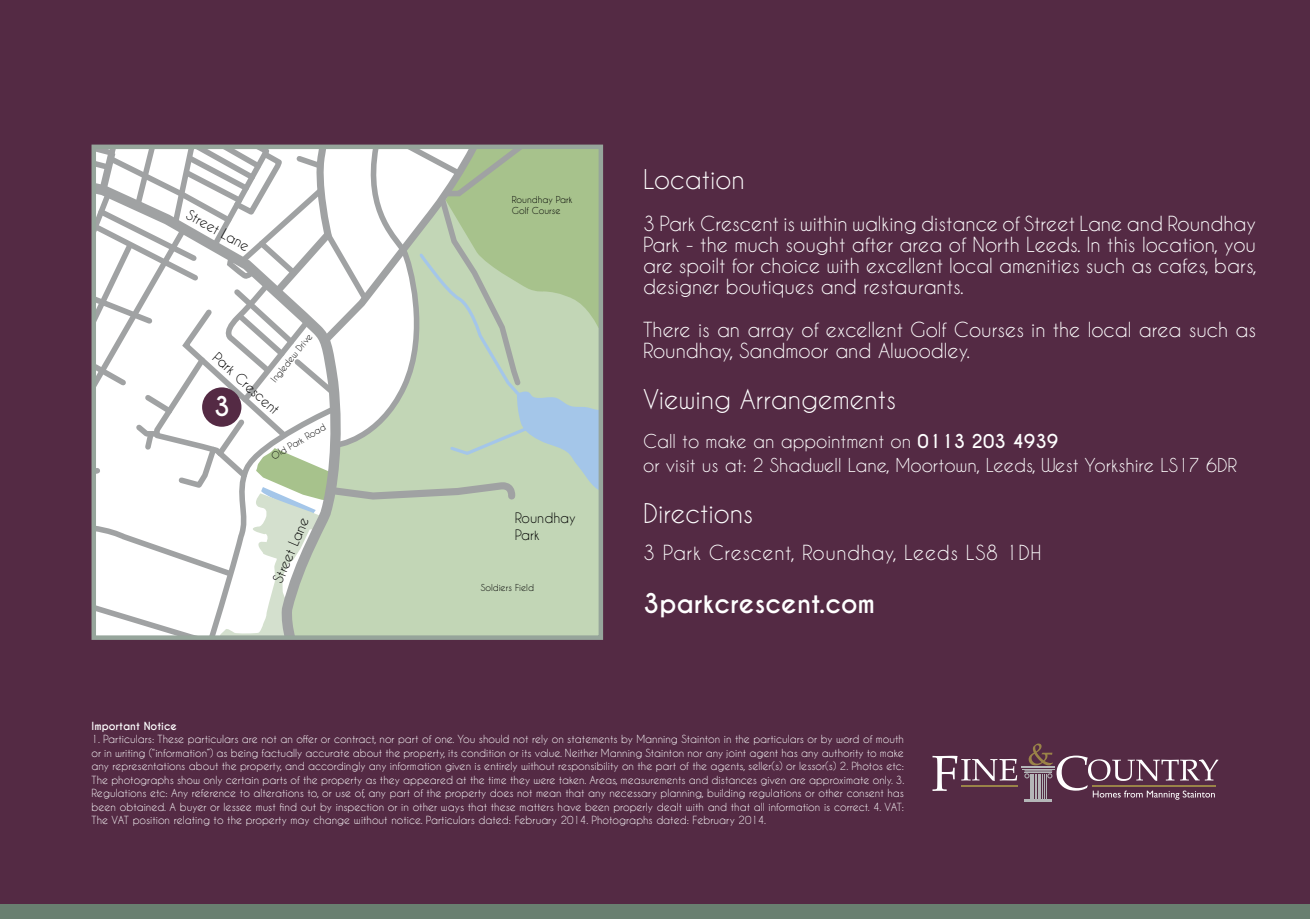
<style>
.page{position:relative;width:1310px;height:919px;background:#fff}
.page>*{position:absolute;margin:0;border:0;box-sizing:border-box;transform-origin:0 0}
.t1{font:25.5px "Caviar Dreams";color:#fff}
.t2{font:700 25.5px "Caviar Dreams";color:#fff}
.t3{font:19.5px/21px "Caviar Dreams";color:#fff;text-align:justify}
.t4{font:19.5px "Caviar Dreams";letter-spacing:.03em;color:#fff}
.t5{font:18px/23.4px "Caviar Dreams";color:#fff}
.t6{font:13.5px/16.2px "Caviar Dreams";color:#000}
.t7{font:10.5px/13.5px "Caviar Dreams";color:#fff;text-align:justify}
.t8{font:700 10.5px "Caviar Dreams";color:#fff}
.t9{font:9px/10.8px "Caviar Dreams";color:#000}
.s1{font-weight:700}
</style>
<div class="page">
<div style="left:0;top:0;width:1310px;height:918px;background:#542a44"></div>
<svg style="left:96px;top:149px;width:502px;height:486px"></svg>
<div style="left:91px;top:144px;width:512px;height:496px;border:4px solid #96a59b"></div>
<div style="left:202px;top:387px;width:39px;height:39px;background:#542a44;border-radius:50%"></div>
<div style="left:0;top:904px;width:1310px;height:14px;background:#697f70"></div>
<svg style="left:932px;top:755px;width:85px;height:35px"></svg>
<hr style="left:1022px;top:768px;width:33px;height:1px;background:#b4b6b8">
<hr style="left:1021px;top:766px;width:34px;height:2px;background:#b4b6b8">
<svg style="left:1024px;top:743px;width:194px;height:58px"></svg>
<p class="t6" style="left:192px;top:206px;width:71px;rotate:29deg">Street Lane</p>
<p class="t9" style="left:269px;top:377px;width:61px;rotate:-51deg">Ingledew Drive</p>
<p class="t6" style="left:221px;top:349px;width:86px;rotate:42deg">Park Crescent</p>
<h1 class="t2" style="left:214px;top:390px;width:18px">3</h1>
<p class="t9" style="left:269px;top:452px;width:63px;rotate:-30deg">Old Park Road</p>
<p class="t6" style="left:270px;top:578px;width:71px;rotate:-67deg">Street Lane</p>
<p class="t9" style="left:512px;top:194px;width:62px">Roundhay Park<br>Golf Course</p>
<p class="t6" style="left:515px;top:510px;width:63px">Roundhay<br>Park</p>
<p class="t9" style="left:481px;top:582px;width:55px">Soldiers Field</p>
<h1 class="t1" style="left:643px;top:164px;width:103px">Location</h1>
<p class="t3" style="left:643px;top:213px;width:615px">3 Park Crescent is within walking distance of Street Lane and Roundhay Park - the much sought after area of North Leeds. In this location, you are spoilt for choice with excellent local amenities such as cafes, bars, designer boutiques and restaurants.</p>
<h2 class="t3" style="left:643px;top:318px;width:614px">There is an array of excellent Golf Courses in the local area such as<br>Roundhay, Sandmoor and Alwoodley.</h2>
<h1 class="t1" style="left:643px;top:384px;width:255px">Viewing Arrangements</h1>
<h3 class="t5" style="left:643px;top:429px;width:595px">Call to make an appointment on <span class="s1">0113 203 4939<br></span>or visit us at: 2 Shadwell Lane, Moortown, Leeds, West Yorkshire LS17 6DR</h3>
<h1 class="t1" style="left:643px;top:498px;width:111px">Directions</h1>
<h2 class="t4" style="left:643px;top:540px;width:400px">3 Park Crescent, Roundhay, Leeds LS8 1DH</h2>
<h1 class="t2" style="left:643px;top:587px;width:233px">3parkcrescent.com</h1>
<p class="t8" style="left:92px;top:719px;width:87px">Important Notice</p>
<p class="t7" style="left:92px;top:732px;width:814px">1. Particulars: These particulars are not an offer or contract, nor part of one. You should not rely on statements by Manning Stainton in the particulars or by word of mouth or in writing (“information”) as being factually accurate about the property, its condition or its value. Neither Manning Stainton nor any joint agent has any authority to make any representations about the property, and accordingly any information given is entirely without responsibility on the part of the agents, seller(s) or lessor(s) 2. Photos etc:<br>The photographs show only certain parts of the property as they appeared at the time they were taken. Areas, measurements and distances given are approximate only. 3.<br>Regulations etc: Any reference to alterations to, or use of, any part of the property does not mean that any necessary planning, building regulations or other consent has been obtained. A buyer or lessee must find out by inspection or in other ways that these matters have been properly dealt with and that all information is correct. 4. VAT:<br>The VAT position relating to the property may change without notice. Particulars dated: February 2014. Photographs dated: February 2014.</p>
</div>
